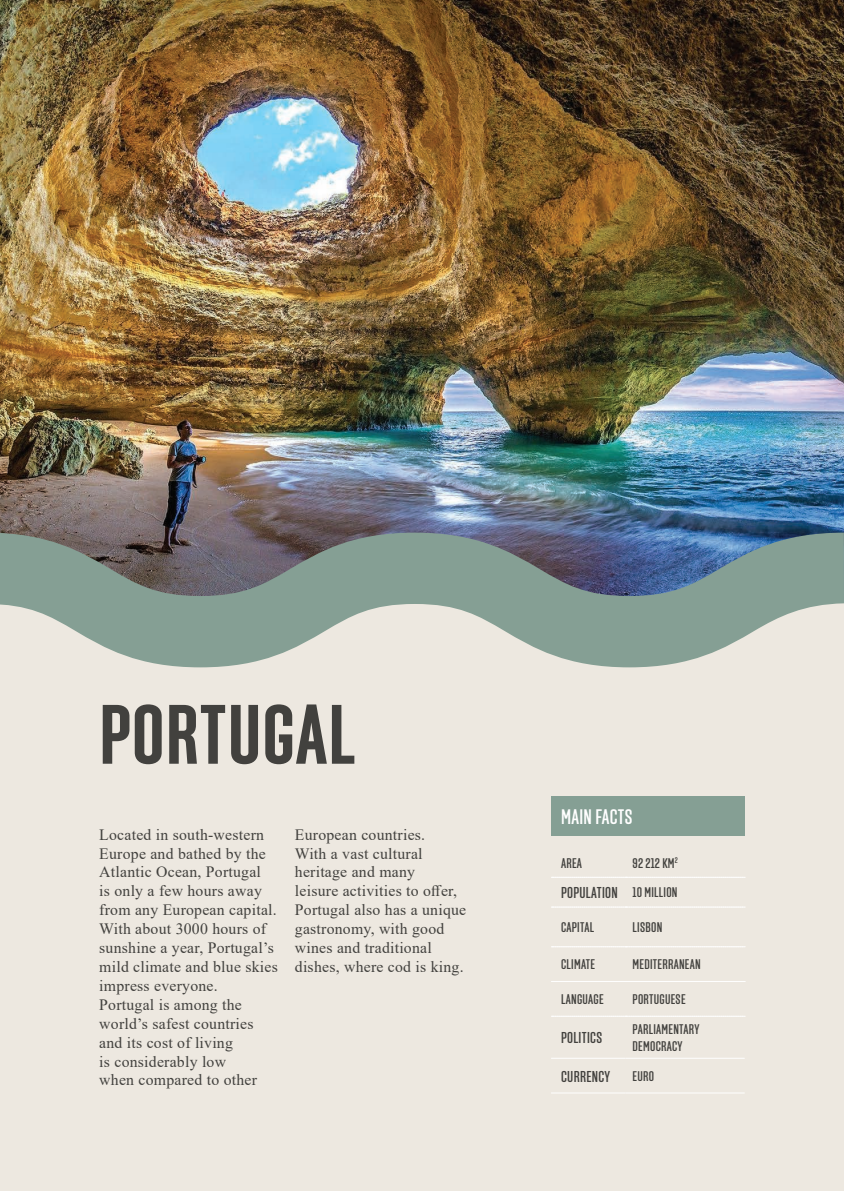
<style>
.page{position:relative;width:844px;height:1191px;background:#fff}
.page>*{position:absolute;margin:0;border:0;box-sizing:border-box;transform-origin:0 0}
.t1{font:700 84px "Solido Compressed";letter-spacing:.015em;color:#42413e}
.t2{font:500 21px "Solido Compressed";letter-spacing:.015em;color:#fff}
.t3{font:15.75px/18.9px "Times New Roman";letter-spacing:.015em;color:#42413e}
.t4{font:500 15.75px "Solido Compressed";letter-spacing:.02em;color:#42413e}
.t5{font:500 14px/17.5px "Solido Compressed";letter-spacing:.02em;color:#42413e}
.s1{font-size:14px}
</style>
<div class="page">
<div style="left:0;top:0;width:843px;height:1191px;background:#ede8e0"></div>
<img style="left:0;top:0;width:843px;height:532px">
<svg style="left:0;top:532px;width:843px;height:135px;fill:#859f94"></svg>
<div style="left:551px;top:796px;width:193px;height:40px;background:#859f94"></div>
<svg style="left:551px;top:877px;width:194px;height:1px"></svg>
<svg style="left:551px;top:906px;width:194px;height:1px"></svg>
<svg style="left:551px;top:946px;width:194px;height:1px"></svg>
<svg style="left:551px;top:981px;width:194px;height:1px"></svg>
<hr style="left:551px;top:1057px;width:74px;height:1px;background:#fff">
<hr style="left:625px;top:1057px;width:119px;height:1px;background:#fff">
<hr style="left:551px;top:1092px;width:74px;height:1px;background:#fff">
<hr style="left:625px;top:1092px;width:119px;height:1px;background:#fff">
<h1 class="t1" style="left:99px;top:687px;width:257px">PORTUGAL</h1>
<p class="t3" style="left:99px;top:824px;width:180px">Located in south-western<br>Europe and bathed by the<br>Atlantic Ocean, Portugal<br>is only a few hours away from any European capital.<br>With about 3000 hours of sunshine a year, Portugal’s mild climate and blue skies impress everyone.<br>Portugal is among the world’s safest countries and its cost of living<br>is considerably low<br>when compared to other</p>
<p class="t3" style="left:295px;top:824px;width:173px">European countries.<br>With a vast cultural heritage and many<br>leisure activities to offer,<br>Portugal also has a unique gastronomy, with good wines and traditional dishes, where cod is king.</p>
<h2 class="t2" style="left:561px;top:805px;width:73px">MAIN FACTS</h2>
<p class="t5" style="left:561px;top:854px;width:22px">AREA</p>
<p class="t5" style="left:632px;top:854px;width:47px">92 212 KM<sup>2</sup></p>
<p class="t4" style="left:561px;top:883px;width:118px">POPULATION <span class="s1">10 MILLION</span></p>
<p class="t5" style="left:561px;top:919px;width:35px">CAPITAL</p>
<p class="t5" style="left:632px;top:919px;width:31px">LISBON</p>
<p class="t5" style="left:561px;top:956px;width:36px">CLIMATE</p>
<p class="t5" style="left:632px;top:956px;width:70px">MEDITERRANEAN</p>
<p class="t5" style="left:561px;top:991px;width:44px">LANGUAGE</p>
<p class="t5" style="left:632px;top:991px;width:54px">PORTUGUESE</p>
<p class="t4" style="left:561px;top:1028px;width:42px">POLITICS</p>
<p class="t5" style="left:632px;top:1020px;width:68px">PARLIAMENTARY<br>DEMOCRACY</p>
<p class="t4" style="left:561px;top:1067px;width:51px">CURRENCY</p>
<p class="t5" style="left:632px;top:1068px;width:23px">EURO</p>
</div>
